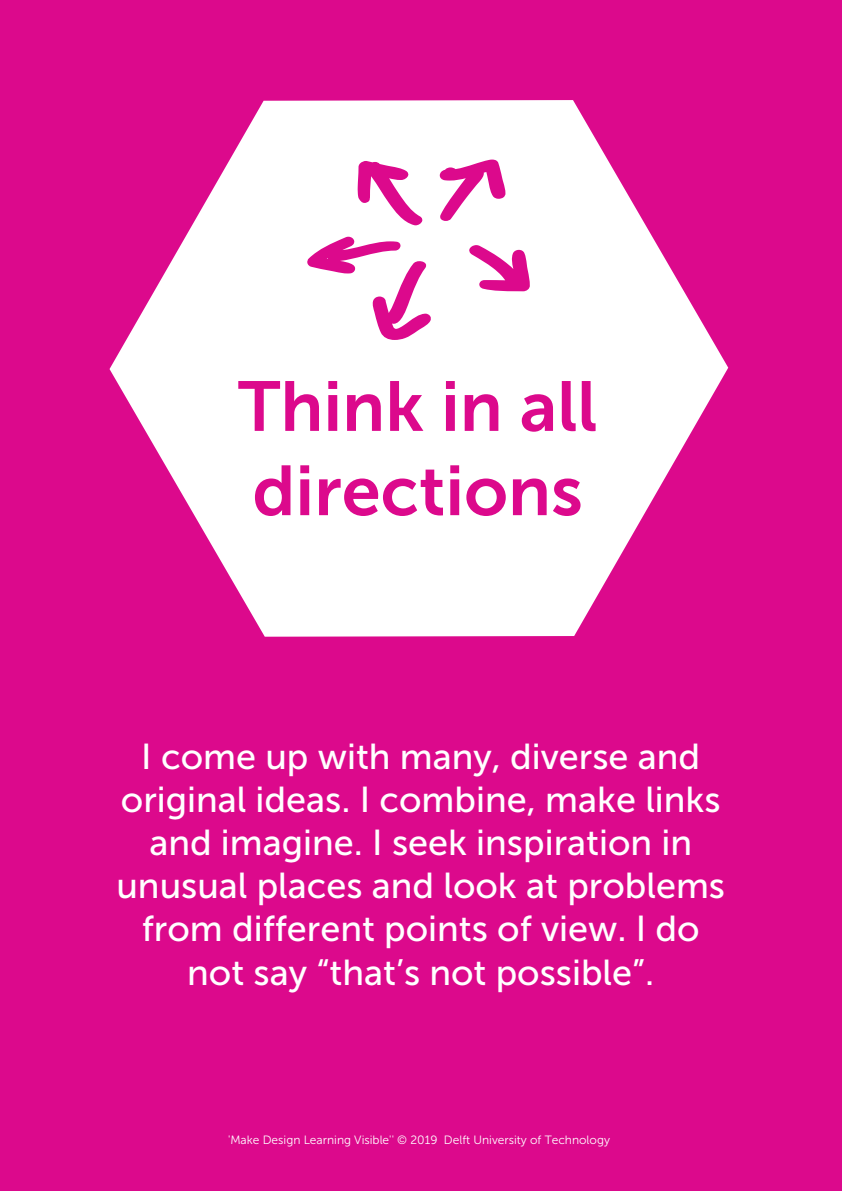
<style>
.page{position:relative;width:842px;height:1191px;background:#dc098c}
.page>*{position:absolute;margin:0;border:0;box-sizing:border-box;transform-origin:0 0}
.t1{font:70.2px/84.2px "Museo Sans 700";color:#dc098c}
.t2{font:36px/43.2px "Museo Sans 500";color:#fff;text-align:center}
.t3{font:12px "Museo Sans 300";color:#fff}
</style>
<div class="page">
<svg style="left:110px;top:100px;width:618px;height:536px;fill:#fff"></svg>
<svg style="left:358px;top:161px;width:65px;height:64px"></svg>
<svg style="left:440px;top:160px;width:65px;height:61px"></svg>
<svg style="left:469px;top:245px;width:61px;height:46px"></svg>
<svg style="left:307px;top:237px;width:124px;height:103px"></svg>
<h1 class="t1" style="left:238px;top:364px;width:361px">Think in all directions</h1>
<p class="t2" style="left:116px;top:734px;width:610px">I come up with many, diverse and original ideas. I combine, make links and imagine. I seek inspiration in unusual places and look at problems from different points of view. I do not say “that’s not possible”.</p>
<p class="t3" style="left:228px;top:1133px;width:383px">'Make Design Learning Visible'' © 2019 Delft University of Technology</p>
</div>
